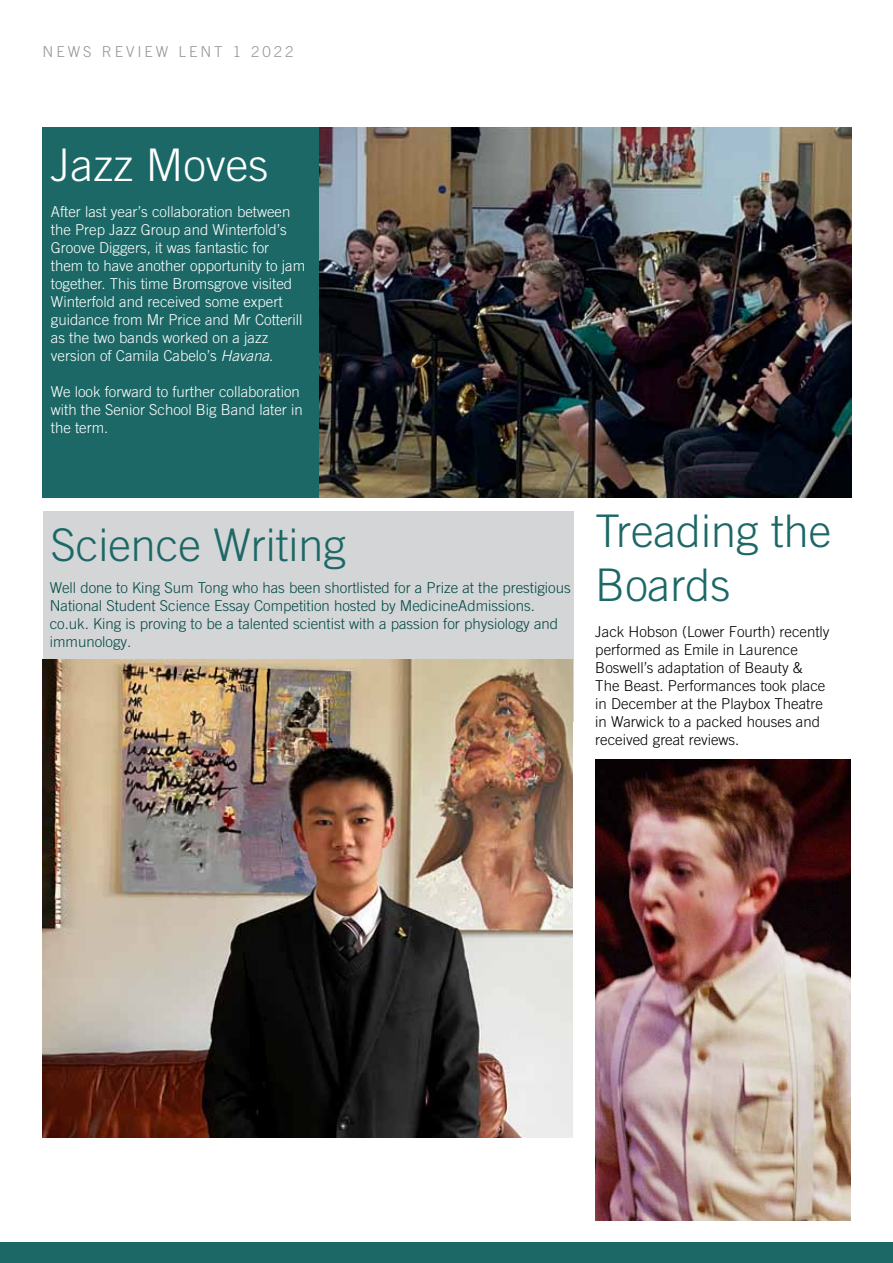
<style>
.page{position:relative;width:893px;height:1263px;background:#fff}
.page>*{position:absolute;margin:0;border:0;box-sizing:border-box;transform-origin:0 0}
.t1{font:300 45px/54px "Trade Gothic LT Com";color:#1c6866}
.t2{font:300 45px "Trade Gothic LT Com";color:#fff}
.t3{font:300 15px/18px "Trade Gothic LT Com";color:#fff}
.t4{font:300 15px/18px "Trade Gothic LT Com";color:#024945}
.t5{font:300 15px/18px "Trade Gothic LT Com";color:#000}
.t6{font:300 15px "Trade Gothic LT Com";letter-spacing:.2em;color:#939598}
.s1{font-style:italic}
</style>
<div class="page">
<div style="left:0;top:1242px;width:893px;height:21px;background:#1c6866"></div>
<div style="left:44px;top:512px;width:530px;height:210px;background:#d3d5d6"></div>
<img style="left:319px;top:128px;width:532px;height:370px">
<div style="left:43px;top:128px;width:276px;height:370px;background:#1c6866"></div>
<img style="left:43px;top:660px;width:530px;height:477px">
<img style="left:595px;top:759px;width:255px;height:461px">
<p class="t6" style="left:43px;top:43px;width:253px">news review LEN T 1 2022</p>
<h1 class="t2" style="left:51px;top:138px;width:219px">Jazz Moves</h1>
<p class="t3" style="left:51px;top:202px;width:256px">After last year’s collaboration between the Prep Jazz Group and Winterfold’s Groove Diggers, it was fantastic for them to have another opportunity to jam together. This time Bromsgrove visited Winterfold and received some expert guidance from Mr Price and Mr Cotterill as the two bands worked on a jazz version of Camila Cabelo’s <span class="s1">Havana</span>.</p>
<p class="t3" style="left:51px;top:382px;width:253px">We look forward to further collaboration with the Senior School Big Band later in the term.</p>
<h1 class="t1" style="left:51px;top:517px;width:297px">Science Writing</h1>
<p class="t4" style="left:50px;top:578px;width:522px">Well done to King Sum Tong who has been shortlisted for a Prize at the prestigious National Student Science Essay Competition hosted by MedicineAdmissions. co.uk. King is proving to be a talented scientist with a passion for physiology and immunology.</p>
<h1 class="t1" style="left:595px;top:503px;width:237px">Treading the<br>Boards</h1>
<p class="t5" style="left:595px;top:622px;width:236px">Jack Hobson (Lower Fourth) recently performed as Emile in Laurence<br>Boswell’s adaptation of Beauty &amp;<br>The Beast. Performances took place in December at the Playbox Theatre in Warwick to a packed houses and received great reviews.</p>
</div>
